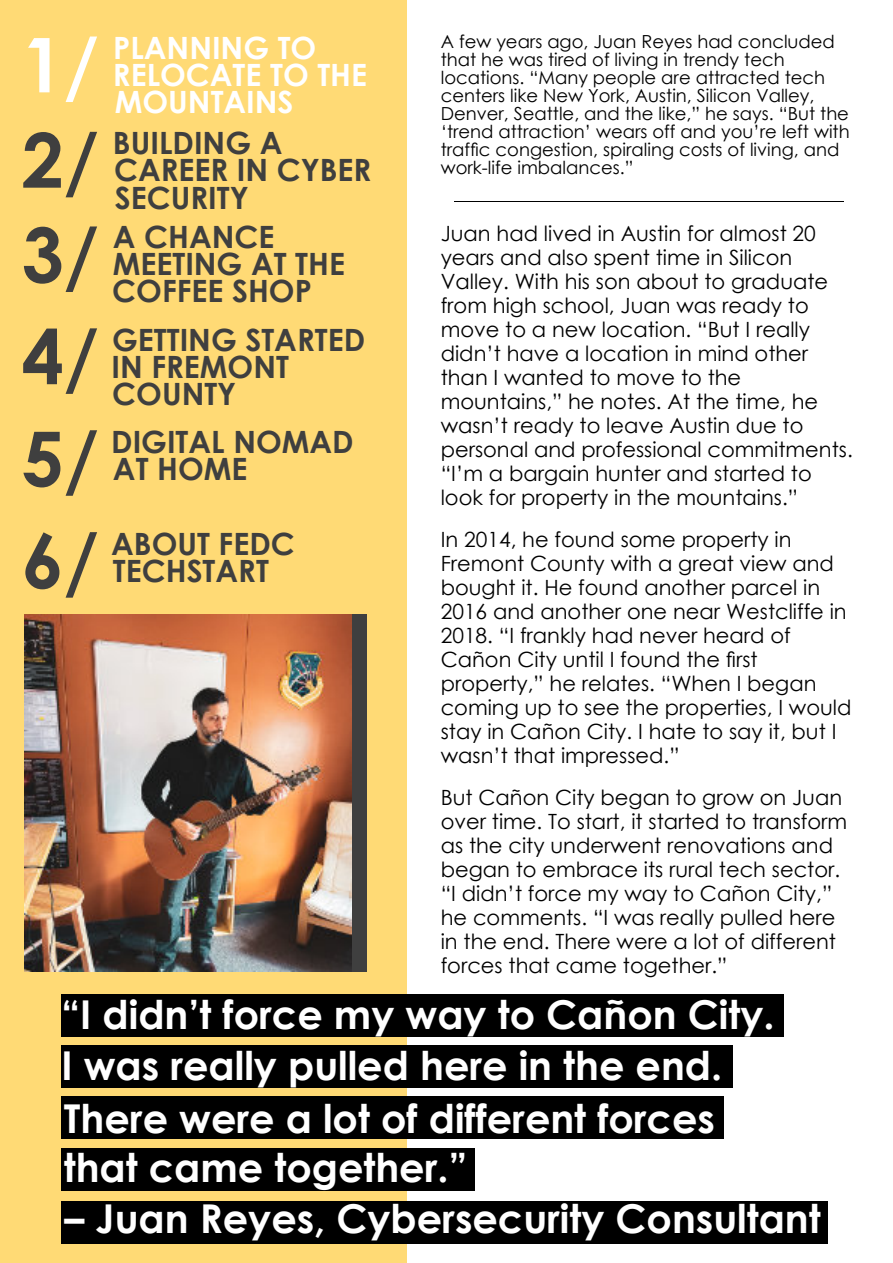
<style>
.page{position:relative;width:893px;height:1263px;background:#fff}
.page>*{position:absolute;margin:0;border:0;box-sizing:border-box;transform-origin:0 0}
.t1{font:700 75.6px "Century Gothic";color:#3f3f3f}
.t2{font:700 75.6px "Century Gothic";color:#fff}
.t3{font:700 39.75px/51px "Century Gothic";color:#fff}
.t4{font:700 30.75px/27px "Century Gothic";color:#3f3f3f}
.t5{font:700 30.75px/27px "Century Gothic";color:#fff}
.t6{font:21px/24px "Century Gothic";color:#000}
.t7{font:18px/18px "Century Gothic";color:#000}
</style>
<div class="page">
<div style="left:0;top:0;width:406px;height:1263px;background:#ffda75"></div>
<div style="left:61px;top:994px;width:722px;height:42px;background:#000"></div>
<div style="left:61px;top:1201px;width:766px;height:42px;background:#000"></div>
<div style="left:61px;top:1045px;width:671px;height:43px;background:#000"></div>
<div style="left:61px;top:1148px;width:414px;height:42px;background:#000"></div>
<div style="left:61px;top:1097px;width:662px;height:42px;background:#000"></div>
<hr style="left:454px;top:201px;width:390px;height:1px;background:#000">
<div style="left:25px;top:614px;width:342px;height:357px;background:#3f3f3f"></div>
<img style="left:25px;top:614px;width:326px;height:357px">
<p class="t7" style="left:441px;top:34px;width:410px">A few years ago, Juan Reyes had concluded that he was tired of living in trendy tech locations. “Many people are attracted tech centers like New York, Austin, Silicon Valley, Denver, Seattle, and the like,” he says. “But the ‘trend attraction’ wears off and you’re left with traffic congestion, spiraling costs of living, and work-life imbalances.”</p>
<h1 class="t2" style="left:22px;top:36px;width:79px">1/</h1>
<h3 class="t5" style="left:113px;top:37px;width:256px">PLANNING TO<br>RELOCATE TO THE<br>MOUNTAINS</h3>
<h1 class="t1" style="left:22px;top:131px;width:79px">2/</h1>
<h3 class="t4" style="left:113px;top:133px;width:260px">BUILDING A<br>CAREER IN CYBER<br>SECURITY</h3>
<h1 class="t1" style="left:22px;top:226px;width:79px">3/</h1>
<h3 class="t4" style="left:112px;top:226px;width:234px">A CHANCE<br>MEETING AT THE<br>COFFEE SHOP</h3>
<h1 class="t1" style="left:22px;top:327px;width:79px">4/</h1>
<h3 class="t4" style="left:111px;top:329px;width:255px">GETTING STARTED<br>IN FREMONT<br>COUNTY</h3>
<h1 class="t1" style="left:22px;top:429px;width:79px">5/</h1>
<h3 class="t4" style="left:111px;top:431px;width:244px">DIGITAL NOMAD<br>AT HOME</h3>
<h1 class="t1" style="left:22px;top:531px;width:79px">6/</h1>
<h3 class="t4" style="left:111px;top:533px;width:185px">ABOUT FEDC<br>TECHSTART</h3>
<p class="t6" style="left:441px;top:223px;width:414px">Juan had lived in Austin for almost 20 years and also spent time in Silicon Valley. With his son about to graduate from high school, Juan was ready to move to a new location. “But I really didn’t have a location in mind other than I wanted to move to the mountains,” he notes. At the time, he wasn’t ready to leave Austin due to personal and professional commitments. “I’m a bargain hunter and started to look for property in the mountains.”</p>
<p class="t6" style="left:441px;top:529px;width:412px">In 2014, he found some property in Fremont County with a great view and bought it. He found another parcel in 2016 and another one near Westcliffe in 2018. “I frankly had never heard of Cañon City until I found the first property,” he relates. “When I began coming up to see the properties, I would stay in Cañon City. I hate to say it, but I wasn’t that impressed.”</p>
<p class="t6" style="left:441px;top:787px;width:408px">But Cañon City began to grow on Juan over time. To start, it started to transform as the city underwent renovations and began to embrace its rural tech sector. “I didn’t force my way to Cañon City,” he comments. “I was really pulled here in the end. There were a lot of different forces that came together.”</p>
<h2 class="t3" style="left:61px;top:992px;width:715px">“I didn’t force my way to Cañon City.<br>I was really pulled here in the end.<br>There were a lot of different forces that came together.”</h2>
<h2 class="t3" style="left:65px;top:1197px;width:758px">– Juan Reyes, Cybersecurity Consultant</h2>
</div>
